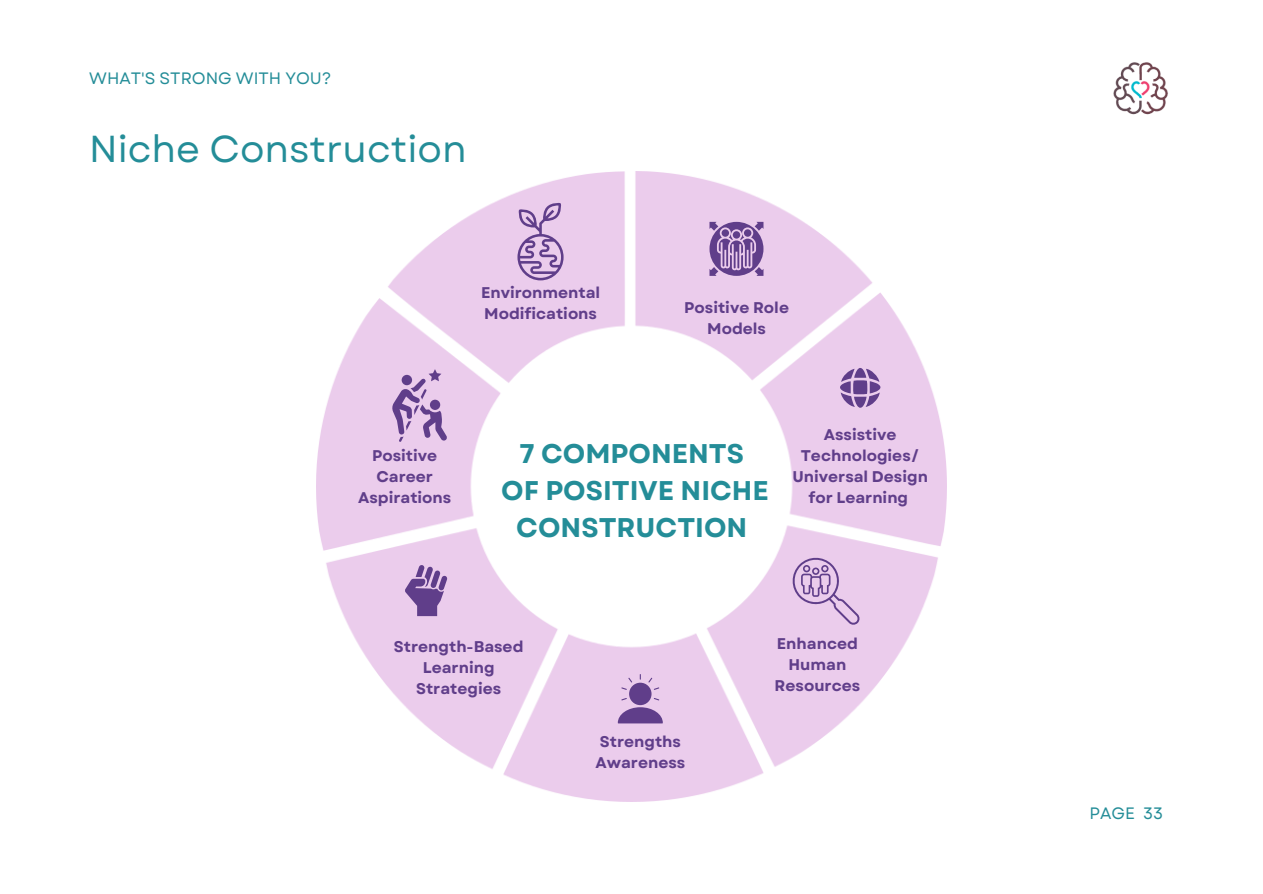
<style>
.page{position:relative;width:1263px;height:894px;background:#fff}
.page>*{position:absolute;margin:0;border:0;box-sizing:border-box;transform-origin:0 0}
.t1{font:37.5px "Garet";color:#248d98}
.t2{font:700 27px/37px "Garet";color:#248d98;text-align:center}
.t3{font:16.5px "Garet";color:#248d98}
.t4{font:700 15.45px/20.9px "Garet";color:#603e8a;text-align:center}
</style>
<div class="page">
<img style="left:317px;top:171px;width:629px;height:630px">
<svg style="left:517px;top:202px;width:47px;height:78px;background:#bf9fcd"></svg>
<svg style="left:392px;top:369px;width:55px;height:73px;background:#c0a0ce"></svg>
<div style="left:402px;top:375px;width:10px;height:10px;background:#603e8a;border-radius:50%"></div>
<div style="left:629px;top:682px;width:22px;height:23px;background:#603e8a;border-radius:50%"></div>
<svg style="left:618px;top:707px;width:45px;height:16px"></svg>
<svg style="left:621px;top:677px;width:11px;height:12px"></svg>
<svg style="left:621px;top:697px;width:6px;height:3px"></svg>
<svg style="left:654px;top:697px;width:5px;height:3px"></svg>
<svg style="left:648px;top:677px;width:11px;height:12px"></svg>
<svg style="left:405px;top:564px;width:42px;height:52px;background:#9f7fb7"></svg>
<svg style="left:790px;top:555px;width:70px;height:70px;background:#d5b6dc"></svg>
<svg style="left:839px;top:367px;width:42px;height:41px;background:#a584ba"></svg>
<svg style="left:709px;top:222px;width:54px;height:54px;background:#9574af"></svg>
<img style="left:1113px;top:62px;width:55px;height:53px">
<p class="t3" style="left:89px;top:66px;width:244px">WHAT'S STRONG WITH YOU?</p>
<h1 class="t1" style="left:89px;top:121px;width:379px">Niche Construction</h1>
<p class="t4" style="left:481px;top:282px;width:121px;text-align:left">Environmental<br>Modifications</p>
<p class="t4" style="left:684px;top:297px;width:106px">Positive Role<br>Models</p>
<p class="t4" style="left:358px;top:445px;width:95px">Positive<br>Career<br>Aspirations</p>
<h2 class="t2" style="left:501px;top:435px;width:269px">7 COMPONENTS<br>OF POSITIVE NICHE<br>CONSTRUCTION</h2>
<p class="t4" style="left:792px;top:424px;width:137px">Assistive<br>Technologies/<br>Universal Design for Learning</p>
<p class="t4" style="left:394px;top:635px;width:131px">Strength-Based<br>Learning<br>Strategies</p>
<p class="t4" style="left:775px;top:633px;width:87px">Enhanced<br>Human<br>Resources</p>
<p class="t4" style="left:595px;top:730px;width:91px;text-align:left">Strengths<br>Awareness</p>
<p class="t3" style="left:1090px;top:801px;width:75px">PAGE 33</p>
</div>
